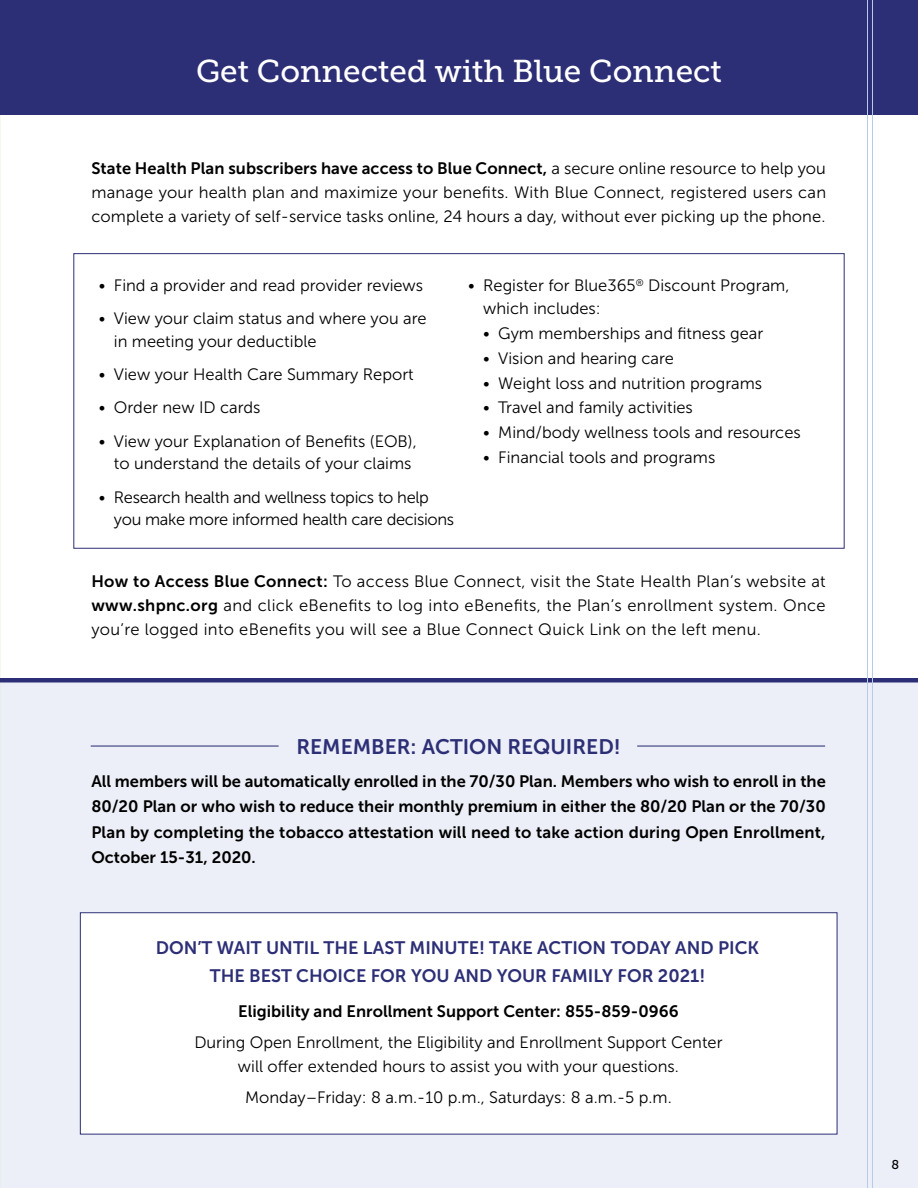
<style>
.page{position:relative;width:918px;height:1188px;background:#fff}
.page>*{position:absolute;margin:0;border:0;box-sizing:border-box;transform-origin:0 0}
.t1{font:31.5px "Museo Slab 500";color:#fff}
.t2{font:21px "Museo Sans 700";color:#2d2f76}
.t3{font:18px/28.5px "Museo Sans 700";color:#2d2f76;text-align:center}
.t4{font:16.5px/24px "Museo Sans 300";color:#000}
.t5{font:16.5px/25.5px "Museo Sans 700";letter-spacing:.005em;color:#000;text-align:justify}
.t6{font:16.5px/22.5px "Museo Sans 300";letter-spacing:-.02em;color:#000}
.t7{font:12.75px "Museo Sans 500";color:#000}
.s1{font-family:"Museo Sans 300"}
.s2{font-family:"Museo Sans 700"}
</style>
<div class="page">
<div style="left:0;top:680px;width:918px;height:508px;background:#eceff7"></div>
<div style="left:73px;top:253px;width:772px;height:296px;background:#fff;border:1px solid #2d2f76"></div>
<div style="left:80px;top:912px;width:757px;height:222px;background:#fff;border:1px solid #2d2f76"></div>
<hr style="left:0;top:678px;width:918px;height:4px;background:#2d2f76">
<hr style="left:91px;top:746px;width:188px;height:1px;background:#2d2f76">
<hr style="left:637px;top:746px;width:188px;height:1px;background:#2d2f76">
<div style="left:0;top:0;width:918px;height:114px;background:#2d2f76"></div>
<hr style="left:867px;top:0;width:1px;height:1188px;background:#b7cae9">
<hr style="left:872px;top:0;width:1px;height:1188px;background:#b7cae9">
<h1 class="t1" style="left:196px;top:53px;width:527px">Get Connected with Blue Connect</h1>
<p class="t5" style="left:91px;top:156px;width:736px">State Health Plan subscribers have access to Blue Connect, <span class="s1">a secure online resource to help you</span></p>
<p class="t4" style="left:91px;top:181px;width:736px">manage your health plan and maximize your benefits. With Blue Connect, registered users can complete a variety of self-service tasks online, 24 hours a day, without ever picking up the phone.</p>
<p class="t4" style="left:99px;top:273px;width:326px">• Find a provider and read provider reviews</p>
<p class="t4" style="left:114px;top:308px;width:314px;line-height:22.5px;text-indent:-15px">• View your claim status and where you are in meeting your deductible</p>
<p class="t4" style="left:99px;top:363px;width:316px">• View your Health Care Summary Report</p>
<p class="t4" style="left:99px;top:396px;width:163px">• Order new ID cards</p>
<p class="t4" style="left:99px;top:430px;width:319px;line-height:22.5px;text-align:center">• View your Explanation of Benefits (EOB), to understand the details of your claims</p>
<p class="t6" style="left:114px;top:486px;width:342px;text-indent:-15px">• Research health and wellness topics to help you make more informed health care decisions</p>
<p class="t4" style="left:483px;top:274px;width:308px;line-height:22.5px;text-indent:-15px">• Register for Blue365<sup>®</sup> Discount Program, which includes:</p>
<p class="t4" style="left:483px;top:322px;width:282px">• Gym memberships and fitness gear</p>
<p class="t4" style="left:483px;top:346px;width:192px">• Vision and hearing care</p>
<p class="t4" style="left:483px;top:371px;width:280px">• Weight loss and nutrition programs</p>
<p class="t4" style="left:483px;top:396px;width:211px">• Travel and family activities</p>
<p class="t4" style="left:483px;top:420px;width:319px">• Mind/body wellness tools and resources</p>
<p class="t4" style="left:483px;top:445px;width:234px">• Financial tools and programs</p>
<p class="t4" style="left:91px;top:569px;width:736px;text-align:justify"><span class="s2">How to Access Blue Connect:</span> To access Blue Connect, visit the State Health Plan’s website at <span class="s2">www.shpnc.org</span> and click eBenefits to log into eBenefits, the Plan’s enrollment system. Once you’re logged into eBenefits you will see a Blue Connect Quick Link on the left menu.</p>
<p class="t2" style="left:296px;top:736px;width:326px">REMEMBER: ACTION REQUIRED!</p>
<p class="t5" style="left:91px;top:768px;width:736px">All members will be automatically enrolled in the 70/30 Plan. Members who wish to enroll in the 80/20 Plan or who wish to reduce their monthly premium in either the 80/20 Plan or the 70/30<br>Plan by completing the tobacco attestation will need to take action during Open Enrollment, October 15-31, 2020.</p>
<p class="t3" style="left:156px;top:933px;width:605px">DON’T WAIT UNTIL THE LAST MINUTE! TAKE ACTION TODAY AND PICK<br>THE BEST CHOICE FOR YOU AND YOUR FAMILY FOR 2021!</p>
<p class="t5" style="left:238px;top:999px;width:442px">Eligibility and Enrollment Support Center: 855-859-0966</p>
<p class="t4" style="left:194px;top:1030px;width:530px;text-align:center">During Open Enrollment, the Eligibility and Enrollment Support Center will offer extended hours to assist you with your questions.</p>
<p class="t4" style="left:245px;top:1085px;width:428px">Monday–Friday: 8 a.m.-10 p.m., Saturdays: 8 a.m.-5 p.m.</p>
<p class="t7" style="left:891px;top:1157px;width:9px">8</p>
</div>
